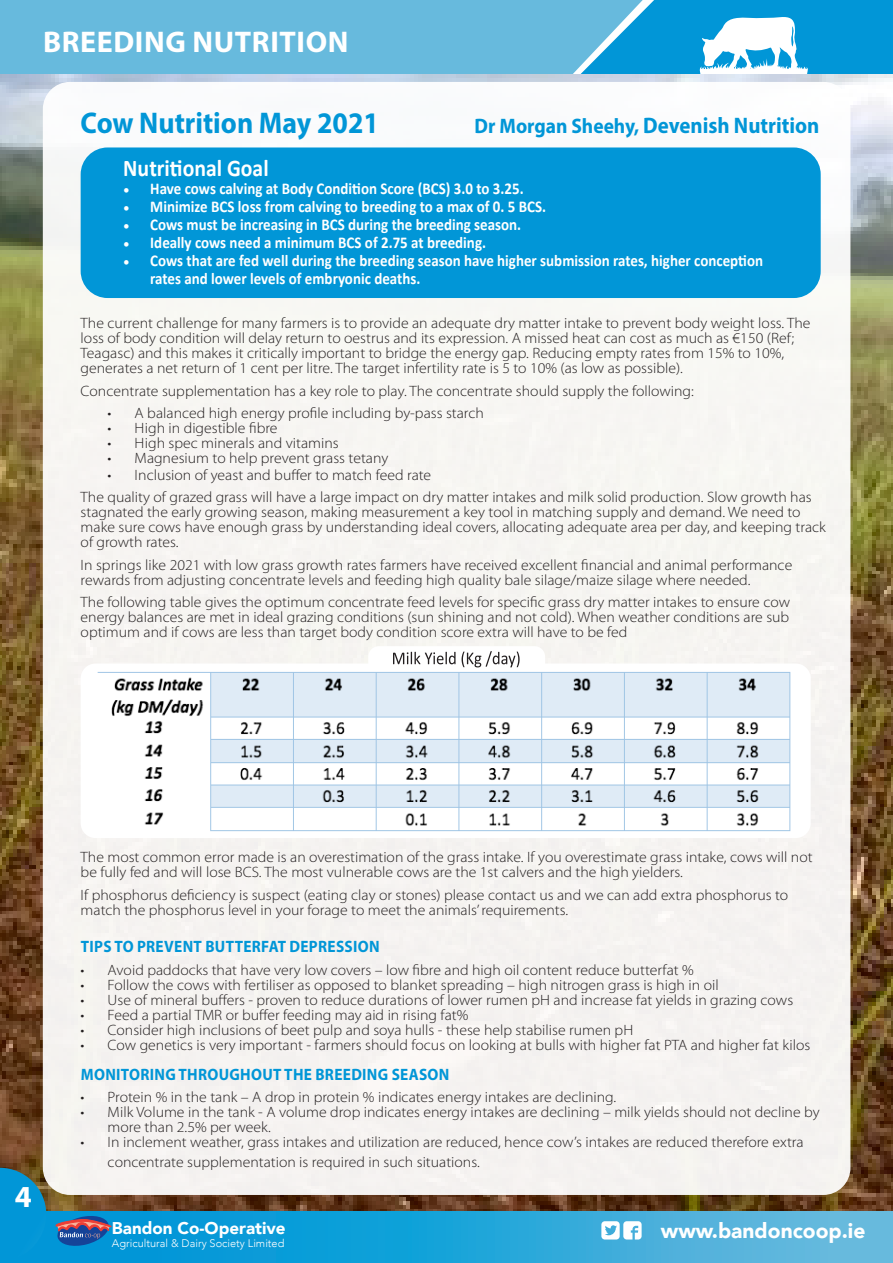
<style>
.page{position:relative;width:893px;height:1263px;background:#fff}
.page>*{position:absolute;margin:0;border:0;box-sizing:border-box;transform-origin:0 0}
.t1{font:700 30.6px "Myriad";color:#fff}
.t2{font:700 30px "Myriad Pro";color:#0196d7;scale:.93 1}
.t3{font:700 30px "Myriad Pro";letter-spacing:.02em;color:#fff}
.t4{font:700 24px "Calibri";color:#fff;scale:.91 1}
.t5{font:700 22.5px "Myriad Pro";color:#0196d7;scale:.93 1}
.t6{font:900 21px "Avenir";color:#fff}
.t7{font:900 16.95px "Avenir";color:#fff}
.t8{font:700 16.5px/18px "Calibri";color:#fff;scale:.91 1}
.t9{font:700 16.5px "Myriad Pro";letter-spacing:.02em;color:#0196d7;scale:.93 1}
.t10{font:300 15px/15px "Myriad Pro";color:#231f20;scale:1.05 1}
.t11{font:300 10.95px "Avenir";color:#fff}
.s1{font-size:21px}
.s2{font-family:"Minion Pro"}
</style>
<div class="page">
<div style="left:0;top:0;width:577px;height:74px;background:#67badd"></div>
<svg style="left:577px;top:0;width:316px;height:74px"></svg>
<img style="left:0;top:74px;width:893px;height:1138px">
<div style="left:44px;top:83px;width:806px;height:1111px;background:#f6f4f2;border-radius:26px"></div>
<svg style="left:0;top:1212px;width:893px;height:51px;background:#2aa6d9"></svg>
<svg style="left:0;top:1168px;width:46px;height:93px;background:#0d8fc5"></svg>
<svg style="left:588px;top:1221px;width:54px;height:22px"></svg>
<svg style="left:55px;top:1214px;width:57px;height:34px;background:#416ca2"></svg>
<div style="left:81px;top:663px;width:730px;height:175px;background:#fff;border-radius:15px"></div>
<img style="left:97px;top:672px;width:694px;height:160px">
<svg style="left:369px;top:646px;width:176px;height:21px"></svg>
<div style="left:81px;top:147px;width:740px;height:151px;background:#0196d7;border-radius:27px"></div>
<p class="t3" style="left:43px;top:23px;width:307px">BREEDING NUTRITION</p>
<p class="t2" style="left:81px;top:103px;width:322px">Cow Nutrition May 2021</p>
<p class="t5" style="left:474px;top:111px;width:372px"><span class="s1">Dr Morgan Sheehy,</span> Devenish Nutrition</p>
<p class="t4" style="left:123px;top:153px;width:161px">Nutritional Goal</p>
<p class="t8" style="left:123px;top:179px;width:441px"><span class="s2">•</span> Have cows calving at Body Condition Score (BCS) 3.0 to 3.25.</p>
<p class="t8" style="left:123px;top:197px;width:466px"><span class="s2">•</span> Minimize BCS loss from calving to breeding to a max of 0. 5 BCS.</p>
<p class="t8" style="left:123px;top:215px;width:439px"><span class="s2">•</span> Cows must be increasing in BCS during the breeding season.</p>
<p class="t8" style="left:123px;top:233px;width:400px"><span class="s2">•</span> Ideally cows need a minimum BCS of 2.75 at breeding.</p>
<p class="t8" style="left:150px;top:251px;width:675px;text-indent:-27px"><span class="s2">•</span> Cows that are fed well during the breeding season have higher submission rates, higher conception rates and lower levels of embryonic deaths.</p>
<p class="t10" style="left:81px;top:315px;width:697px">The current challenge for many farmers is to provide an adequate dry matter intake to prevent body weight loss. The loss of body condition will delay return to oestrus and its expression. A missed heat can cost as much as €150 (Ref; Teagasc) and this makes it critically important to bridge the energy gap. Reducing empty rates from 15% to 10%, generates a net return of 1 cent per litre. The target infertility rate is 5 to 10% (as low as possible).</p>
<p class="t10" style="left:81px;top:383px;width:586px">Concentrate supplementation has a key role to play. The concentrate should supply the following:</p>
<p class="t10" style="left:108px;top:405px;width:360px">• A balanced high energy profile including by-pass starch</p>
<p class="t10" style="left:108px;top:420px;width:163px">• High in digestible fibre</p>
<p class="t10" style="left:108px;top:435px;width:222px">• High spec minerals and vitamins</p>
<p class="t10" style="left:108px;top:450px;width:269px">• Magnesium to help prevent grass tetany</p>
<p class="t10" style="left:108px;top:467px;width:310px">• Inclusion of yeast and buffer to match feed rate</p>
<p class="t10" style="left:81px;top:489px;width:711px">The quality of grazed grass will have a large impact on dry matter intakes and milk solid production. Slow growth has stagnated the early growing season, making measurement a key tool in matching supply and demand. We need to make sure cows have enough grass by understanding ideal covers, allocating adequate area per day, and keeping track of growth rates.</p>
<p class="t10" style="left:81px;top:557px;width:679px">In springs like 2021 with low grass growth rates farmers have received excellent financial and animal performance rewards from adjusting concentrate levels and feeding high quality bale silage/maize silage where needed.</p>
<p class="t10" style="left:81px;top:594px;width:677px;text-align:justify">The following table gives the optimum concentrate feed levels for specific grass dry matter intakes to ensure cow energy balances are met in ideal grazing conditions (sun shining and not cold). When weather conditions are sub optimum and if cows are less than target body condition score extra will have to be fed</p>
<p class="t1" style="left:15px;top:1181px;width:19px">4</p>
<p class="t10" style="left:81px;top:849px;width:699px">The most common error made is an overestimation of the grass intake. If you overestimate grass intake, cows will not be fully fed and will lose BCS. The most vulnerable cows are the 1st calvers and the high yielders.</p>
<p class="t10" style="left:81px;top:887px;width:675px">If phosphorus deficiency is suspect (eating clay or stones) please contact us and we can add extra phosphorus to match the phosphorus level in your forage to meet the animals’ requirements.</p>
<p class="t9" style="left:81px;top:936px;width:323px">TIPS TO PREVENT BUTTERFAT DEPRESSION</p>
<p class="t10" style="left:81px;top:962px;width:585px">• Avoid paddocks that have very low covers – low fibre and high oil content reduce butterfat %</p>
<p class="t10" style="left:81px;top:977px;width:609px">• Follow the cows with fertiliser as opposed to blanket spreading – high nitrogen grass is high in oil</p>
<p class="t10" style="left:81px;top:992px;width:680px">• Use of mineral buffers - proven to reduce durations of lower rumen pH and increase fat yields in grazing cows</p>
<p class="t10" style="left:81px;top:1007px;width:371px">• Feed a partial TMR or buffer feeding may aid in rising fat%</p>
<p class="t10" style="left:81px;top:1022px;width:528px">• Consider high inclusions of beet pulp and soya hulls - these help stabilise rumen pH</p>
<p class="t10" style="left:81px;top:1037px;width:696px">• Cow genetics is very important - farmers should focus on looking at bulls with higher fat PTA and higher fat kilos</p>
<p class="t9" style="left:81px;top:1063px;width:398px">MONITORING THROUGHOUT THE BREEDING SEASON</p>
<p class="t10" style="left:81px;top:1089px;width:512px">• Protein % in the tank – A drop in protein % indicates energy intakes are declining.</p>
<p class="t10" style="left:108px;top:1104px;width:680px;text-indent:-27px">• Milk Volume in the tank - A volume drop indicates energy intakes are declining – milk yields should not decline by more than 2.5% per week.</p>
<p class="t10" style="left:108px;top:1132px;width:664px;line-height:19.8px;text-indent:-27px">• In inclement weather, grass intakes and utilization are reduced, hence cow’s intakes are reduced therefore extra concentrate supplementation is required in such situations.</p>
<p class="t7" style="left:112px;top:1214px;width:175px">Bandon Co-Operative</p>
<p class="t11" style="left:112px;top:1237px;width:174px">Agricultural &amp; Dairy Society Limited</p>
<p class="t6" style="left:661px;top:1213px;width:206px">www.bandoncoop.ie</p>
<h3 class="t6" style="left:648px;top:1216px;width:206px">www.bandoncoop.ie</h3>
</div>
